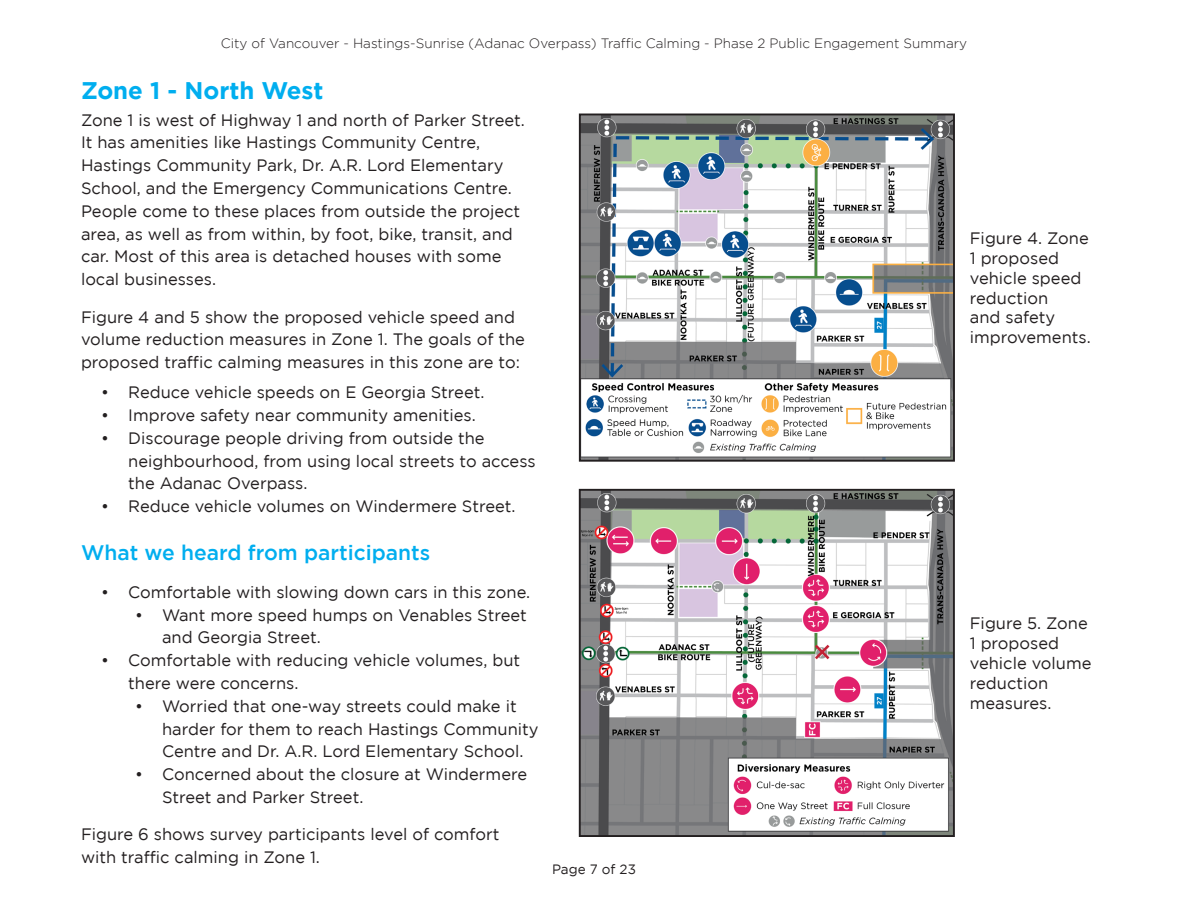
<style>
.page{position:relative;width:1188px;height:918px;background:#fff}
.page>*{position:absolute;margin:0;border:0;box-sizing:border-box;transform-origin:0 0}
.Sub_Header{font:700 24px "Gotham";color:#00aeef}
.Sub_Header_copy{font:500 21px "Gotham";color:#00aeef}
.t1{font:16.5px/22.8px "Gotham";color:#231f20}
.t2{font:300 13.5px "Gotham";color:#231f20}
.t3{font:13.5px "Gotham";color:#231f20}
</style>
<div class="page">
<img style="left:582px;top:117px;width:370px;height:342px">
<div style="left:579px;top:114px;width:376px;height:348px;border:2px solid #231f20"></div>
<img style="left:582px;top:492px;width:370px;height:342px">
<div style="left:579px;top:489px;width:376px;height:348px;border:2px solid #231f20"></div>
<p class="t2" style="left:221px;top:36px;width:748px">City of Vancouver - Hastings-Sunrise (Adanac Overpass) Traffic Calming - Phase 2 Public Engagement Summary</p>
<p class="Sub_Header" style="left:81px;top:76px;width:244px">Zone 1 - North West</p>
<p class="t1" style="left:81px;top:108px;width:443px">Zone 1 is west of Highway 1 and north of Parker Street.<br>It has amenities like Hastings Community Centre, Hastings Community Park, Dr. A.R. Lord Elementary School, and the Emergency Communications Centre.<br>People come to these places from outside the project area, as well as from within, by foot, bike, transit, and car. Most of this area is detached houses with some local businesses.</p>
<p class="t1" style="left:81px;top:305px;width:445px">Figure 4 and 5 show the proposed vehicle speed and volume reduction measures in Zone 1. The goals of the proposed traffic calming measures in this zone are to:</p>
<p class="t1" style="left:101px;top:381px;width:382px">• Reduce vehicle speeds on E Georgia Street.</p>
<p class="t1" style="left:101px;top:404px;width:374px">• Improve safety near community amenities.</p>
<p class="t1" style="left:128px;top:426px;width:409px;text-indent:-27px">• Discourage people driving from outside the neighbourhood, from using local streets to access the Adanac Overpass.</p>
<p class="t1" style="left:101px;top:495px;width:413px">• Reduce vehicle volumes on Windermere Street.</p>
<p class="Sub_Header_copy" style="left:81px;top:541px;width:351px">What we heard from participants</p>
<p class="t1" style="left:101px;top:580px;width:428px">• Comfortable with slowing down cars in this zone.</p>
<p class="t1" style="left:162px;top:603px;width:366px;text-indent:-27px">• Want more speed humps on Venables Street and Georgia Street.</p>
<p class="t1" style="left:128px;top:649px;width:393px;text-indent:-27px">• Comfortable with reducing vehicle volumes, but there were concerns.</p>
<p class="t1" style="left:162px;top:694px;width:378px;text-indent:-27px">• Worried that one-way streets could make it harder for them to reach Hastings Community<br>Centre and Dr. A.R. Lord Elementary School.</p>
<p class="t1" style="left:162px;top:763px;width:367px;text-indent:-27px">• Concerned about the closure at Windermere<br>Street and Parker Street.</p>
<p class="t1" style="left:81px;top:823px;width:420px">Figure 6 shows survey participants level of comfort with traffic calming in Zone 1.</p>
<p class="t3" style="left:552px;top:862px;width:85px">Page 7 of 23</p>
<p class="t1" style="left:970px;top:228px;width:120px;line-height:19.8px">Figure 4. Zone<br>1 proposed vehicle speed reduction<br>and safety improvements.</p>
<p class="t1" style="left:970px;top:613px;width:123px;line-height:19.8px">Figure 5. Zone<br>1 proposed vehicle volume reduction measures.</p>
</div>
